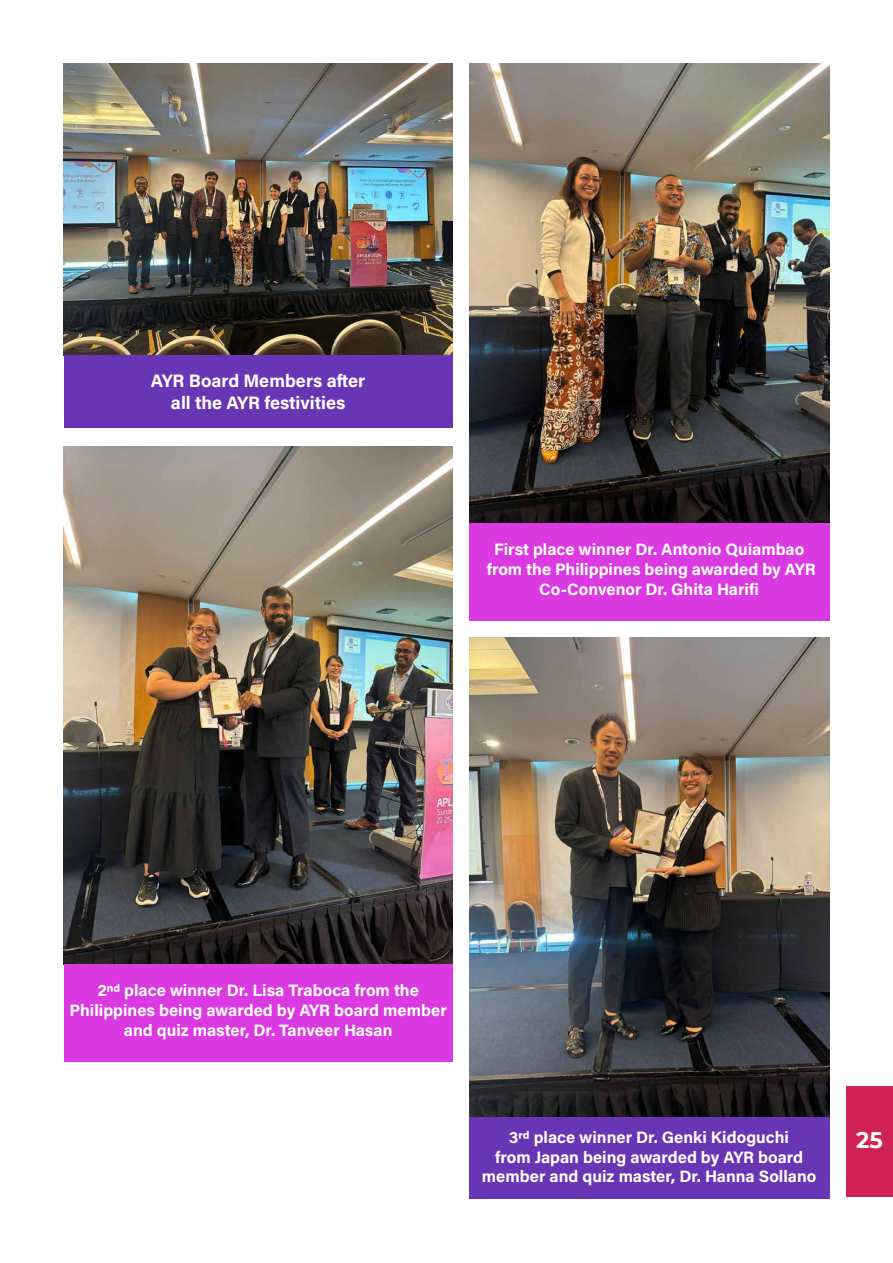
<style>
.page{position:relative;width:893px;height:1263px;background:#fff}
.page>*{position:absolute;margin:0;border:0;box-sizing:border-box;transform-origin:0 0}
.t1{font:700 22.5px "Montserrat";color:#fff}
.t2{font:18px/21.6px "Acumin Variable Concept";color:#fff;text-align:center}
.t3{font:16.5px/19.8px "Acumin Variable Concept";color:#fff;text-align:center}
</style>
<div class="page">
<div style="left:846px;top:1086px;width:47px;height:111px;background:#d02353"></div>
<img style="left:64px;top:64px;width:389px;height:291px">
<img style="left:469px;top:64px;width:360px;height:460px">
<img style="left:64px;top:446px;width:389px;height:519px">
<img style="left:469px;top:637px;width:360px;height:480px">
<div style="left:64px;top:355px;width:389px;height:73px;background:#6836b4"></div>
<div style="left:469px;top:1117px;width:360px;height:82px;background:#6836b4"></div>
<div style="left:469px;top:524px;width:360px;height:97px;background:#db39e1"></div>
<div style="left:64px;top:965px;width:389px;height:97px;background:#db39e1"></div>
<p class="t2" style="left:151px;top:370px;width:216px">AYR Board Members after all the AYR festivities</p>
<p class="t3" style="left:487px;top:539px;width:330px">First place winner Dr. Antonio Quiambao from the Philippines being awarded by AYR<br>Co-Convenor Dr. Ghita Harifi</p>
<p class="t3" style="left:70px;top:980px;width:379px">2nd place winner Dr. Lisa Traboca from the<br>Philippines being awarded by AYR board member and quiz master, Dr. Tanveer Hasan</p>
<p class="t3" style="left:482px;top:1126px;width:336px">3rd place winner Dr. Genki Kidoguchi<br>from Japan being awarded by AYR board member and quiz master, Dr. Hanna Sollano</p>
<h1 class="t1" style="left:856px;top:1124px;width:28px">25</h1>
</div>
